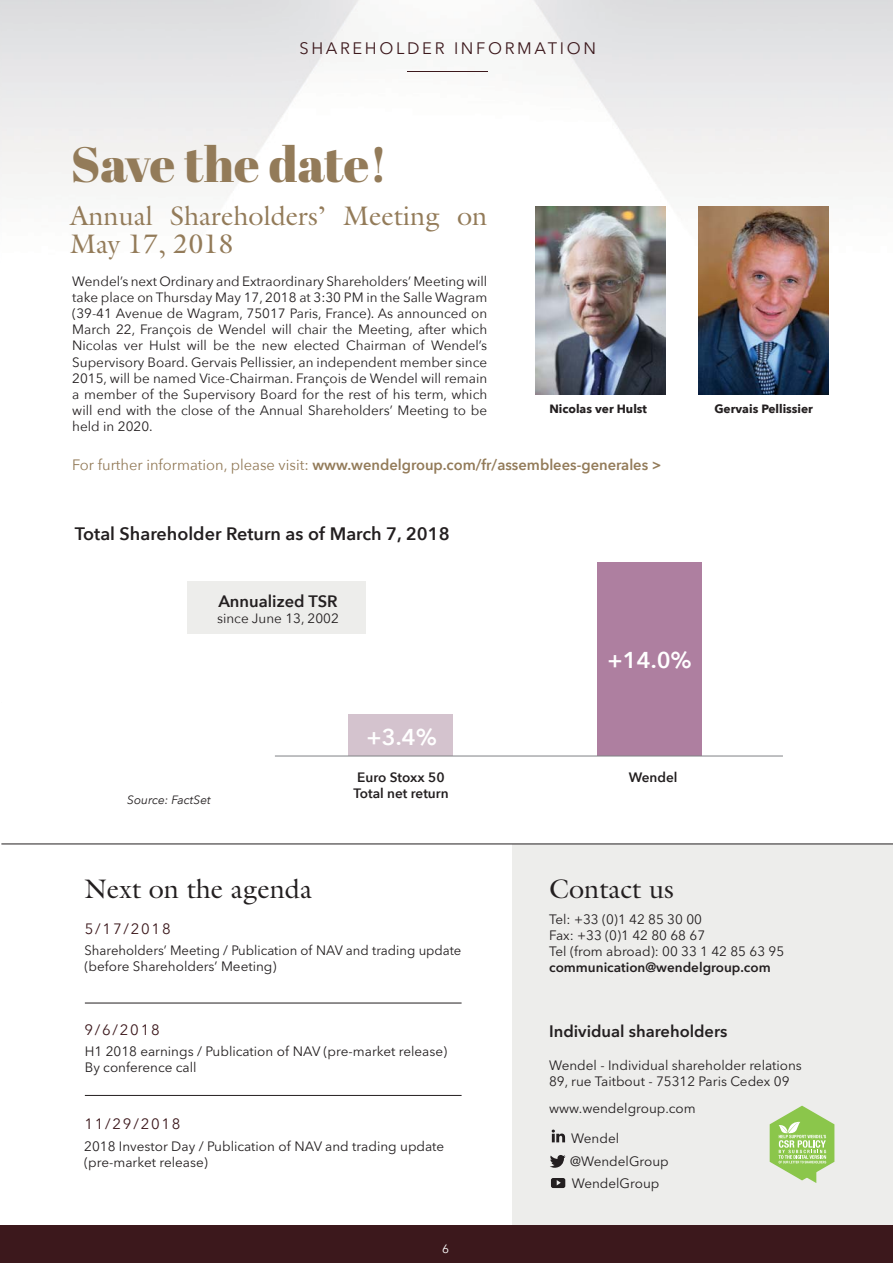
<style>
.page{position:relative;width:893px;height:1263px;background:#fff}
.page>*{position:absolute;margin:0;border:0;box-sizing:border-box;transform-origin:0 0}
.t1{font:49.5px "Abril Fatface";color:#937b59}
.t2{font:27px/28.5px "Galliard Std";color:#937b59}
.t3{font:27px "Galliard Std";color:#231f20}
.t4{font:600 22.95px "Avenir Next";color:#fff}
.t5{font:600 18px "Avenir Next";color:#231f20}
.t6{font:600 16.5px "Avenir Next LT Pro";color:#231f20}
.t7{font:16.5px "Avenir Next LT Pro";letter-spacing:.16em;color:#3c181c}
.t8{font:600 16.5px "Avenir Next";color:#231f20}
.t9{font:600 15px "Avenir Next";color:#937b59}
.t10{font:15px "Avenir Next";letter-spacing:.12em;color:#3c181c}
.t11{font:13.5px/16.2px "Avenir Next";color:#231f20;text-align:justify}
.t12{font:13.5px/16.2px "Avenir Next LT Pro";color:#231f20}
.t13{font:600 13.5px/16.4px "Avenir Next";color:#231f20}
.t14{font:600 13.5px "Avenir Next LT Pro";color:#231f20}
.t15{font:700 12px "Avenir Next";color:#231f20}
.t16{font:italic 12px "Avenir Next";color:#231f20}
.t17{font:12px "Avenir Next LT Pro";color:#fff}
.s1{font-weight:400}
</style>
<div class="page">
<div style="left:513px;top:844px;width:380px;height:388px;background:#ededeb"></div>
<div style="left:0;top:1225px;width:893px;height:38px;background:#3c181c"></div>
<img style="left:0;top:0;width:893px;height:702px">
<hr style="left:407px;top:71px;width:80px;height:1px;background:#3c181c">
<hr style="left:85px;top:1003px;width:377px;height:1px;background:#231f20">
<hr style="left:1px;top:844px;width:892px;height:1px;background:#231f20">
<hr style="left:85px;top:1095px;width:377px;height:1px;background:#231f20">
<div style="left:598px;top:562px;width:104px;height:194px;background:#ae7fa0"></div>
<div style="left:348px;top:714px;width:105px;height:42px;background:#d4c3ce"></div>
<hr style="left:275px;top:756px;width:508px;height:1px;background:#808285">
<img style="left:536px;top:207px;width:130px;height:187px">
<svg style="left:550px;top:1155px;width:16px;height:13px"></svg>
<svg style="left:552px;top:1129px;width:13px;height:13px"></svg>
<svg style="left:551px;top:1178px;width:14px;height:10px"></svg>
<img style="left:699px;top:207px;width:130px;height:187px">
<div style="left:187px;top:581px;width:179px;height:53px;background:#ededeb"></div>
<svg style="left:770px;top:1106px;width:64px;height:77px"></svg>
<p class="t7" style="left:299px;top:41px;width:298px">SHAREHOLDER INFORMATION</p>
<h1 class="t1" style="left:71px;top:129px;width:319px">Save the date!</h1>
<h2 class="t2" style="left:70px;top:204px;width:419px">Annual Shareholders’ Meeting on<br>May 17, 2018</h2>
<p class="t11" style="left:72px;top:273px;width:417px">Wendel’s next Ordinary and Extraordinary Shareholders’ Meeting will take place on Thursday May 17, 2018 at 3:30 PM in the Salle Wagram (39-41 Avenue de Wagram, 75017 Paris, France). As announced on March 22, François de Wendel will chair the Meeting, after which Nicolas ver Hulst will be the new elected Chairman of Wendel’s Supervisory Board. Gervais Pellissier, an independent member since 2015, will be named Vice-Chairman. François de Wendel will remain a member of the Supervisory Board for the rest of his term, which will end with the close of the Annual Shareholders’ Meeting to be held in 2020.</p>
<p class="t15" style="left:549px;top:401px;width:99px">Nicolas ver Hulst</p>
<p class="t15" style="left:714px;top:401px;width:100px">Gervais Pellissier</p>
<p class="t9" style="left:72px;top:455px;width:591px"><span class="s1">For further information, please visit:</span> www.wendelgroup.com/fr/assemblees-generales &gt;</p>
<h3 class="t5" style="left:75px;top:522px;width:376px">Total Shareholder Return as of March 7, 2018</h3>
<p class="t8" style="left:218px;top:590px;width:121px">Annualized TSR</p>
<p class="t11" style="left:217px;top:610px;width:123px">since June 13, 2002</p>
<h3 class="t4" style="left:608px;top:645px;width:86px">+14.0%</h3>
<p class="t16" style="left:127px;top:792px;width:85px">Source: FactSet</p>
<h3 class="t4" style="left:367px;top:722px;width:72px">+3.4%</h3>
<p class="t13" style="left:353px;top:769px;width:97px">Euro Stoxx 50<br>Total net return</p>
<p class="t13" style="left:629px;top:769px;width:50px">Wendel</p>
<h2 class="t3" style="left:85px;top:879px;width:229px">Next on the agenda</h2>
<p class="t10" style="left:85px;top:919px;width:87px">5/17/2018</p>
<p class="t12" style="left:85px;top:943px;width:378px">Shareholders’ Meeting / Publication of NAV and trading update (before Shareholders’ Meeting)</p>
<p class="t10" style="left:84px;top:1020px;width:77px">9/6/2018</p>
<p class="t12" style="left:85px;top:1044px;width:364px">H1 2018 earnings / Publication of NAV (pre-market release)<br>By conference call</p>
<p class="t10" style="left:84px;top:1114px;width:98px">11/29/2018</p>
<p class="t12" style="left:84px;top:1139px;width:362px">2018 Investor Day / Publication of NAV and trading update (pre-market release)</p>
<p class="t17" style="left:442px;top:1243px;width:8px">6</p>
<h2 class="t3" style="left:549px;top:879px;width:126px">Contact us</h2>
<p class="t12" style="left:549px;top:912px;width:237px">Tel: +33 (0)1 42 85 30 00<br>Fax: +33 (0)1 42 80 68 67<br>Tel (from abroad): 00 33 1 42 85 63 95</p>
<p class="t14" style="left:549px;top:962px;width:223px">communication@wendelgroup.com</p>
<p class="t6" style="left:549px;top:1025px;width:180px">Individual shareholders</p>
<p class="t12" style="left:549px;top:1058px;width:254px">Wendel - Individual shareholder relations<br>89, rue Taitbout - 75312 Paris Cedex 09</p>
<p class="t12" style="left:549px;top:1101px;width:148px">www.wendelgroup.com</p>
<p class="t12" style="left:571px;top:1131px;width:49px">Wendel</p>
<p class="t12" style="left:572px;top:1176px;width:89px">WendelGroup</p>
<p class="t12" style="left:570px;top:1155px;width:100px">@WendelGroup</p>
</div>
